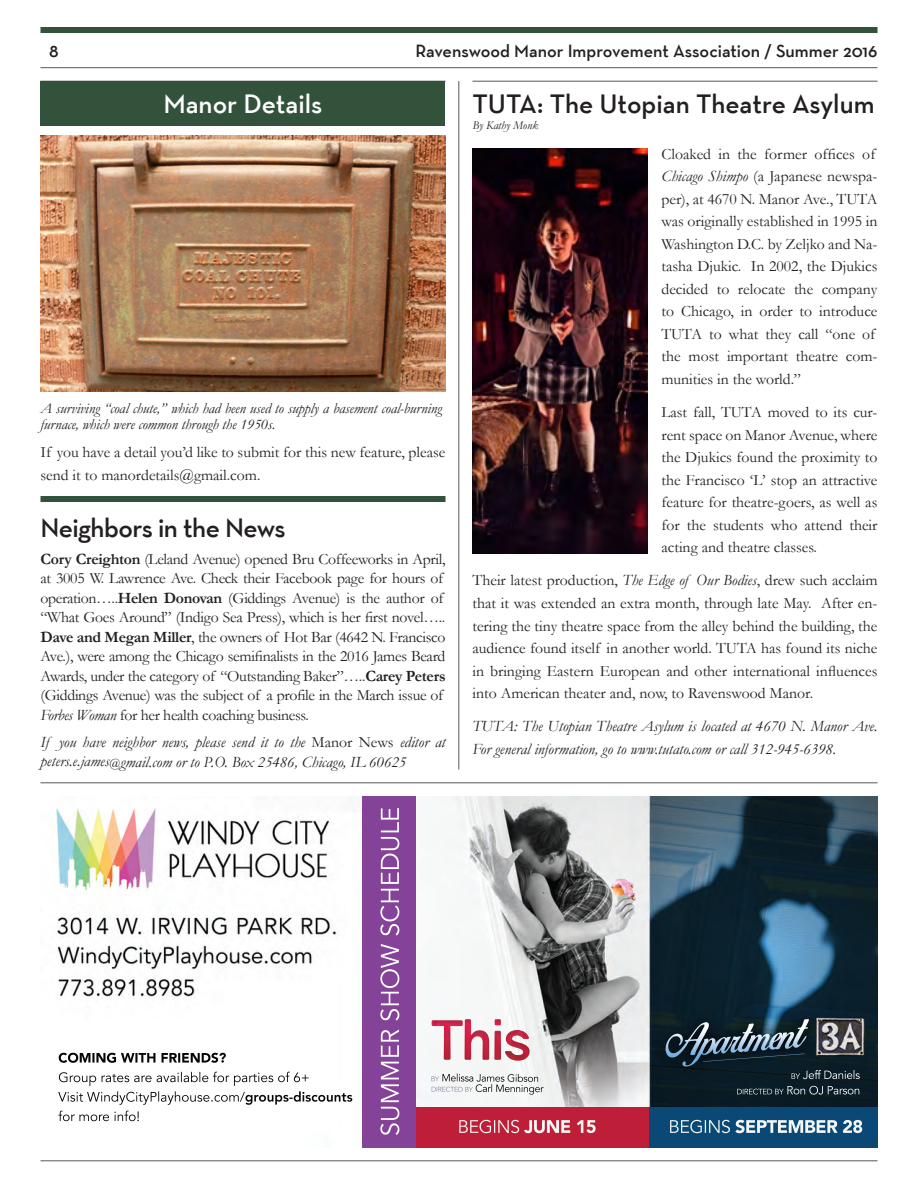
<style>
.page{position:relative;width:918px;height:1188px;background:#fff}
.page>*{position:absolute;margin:0;border:0;box-sizing:border-box;transform-origin:0 0}
.t1{font:600 27px "Neutra Text";letter-spacing:-.01em;color:#231f20}
.t2{font:600 27px "Neutra Text";color:#fff}
.t3{font:600 18px "Neutra Text";color:#231f20}
.t4{font:15.75px/22.5px "Garamond";color:#231f20}
.t5{font:15.75px/19.5px "Garamond";letter-spacing:-.02em;color:#231f20}
.t6{font:italic 15.75px/22.5px "Garamond";color:#231f20}
.t7{font:italic 15px/16.5px "Garamond";letter-spacing:-.005em;color:#231f20}
.t8{font:italic 12px "Garamond";color:#231f20}
.s1{font-weight:700}
.s2{font-style:italic}
.s3{font-style:normal}
.s4{font-size:12px}
</style>
<div class="page">
<div style="left:40px;top:27px;width:838px;height:6px;background:#32523c"></div>
<hr style="left:40px;top:1161px;width:838px;height:1px;background:#57585a">
<hr style="left:40px;top:67px;width:838px;height:1px;background:#57585a">
<hr style="left:40px;top:783px;width:838px;height:1px;background:#57585a">
<hr style="left:472px;top:81px;width:406px;height:1px;background:#57585a">
<img style="left:40px;top:135px;width:406px;height:257px">
<div style="left:40px;top:496px;width:406px;height:6px;background:#32523c"></div>
<div style="left:40px;top:81px;width:406px;height:45px;background:#32523c"></div>
<img style="left:56px;top:797px;width:822px;height:350px">
<img style="left:703px;top:1054px;width:102px;height:8px">
<img style="left:763px;top:1019px;width:45px;height:29px">
<img style="left:416px;top:1107px;width:462px;height:40px">
<img style="left:363px;top:797px;width:53px;height:350px">
<hr style="left:459px;top:81px;width:1px;height:689px;background:#57585a">
<img style="left:472px;top:148px;width:176px;height:406px">
<p class="t3" style="left:49px;top:39px;width:11px">8</p>
<p class="t3" style="left:415px;top:39px;width:464px">Ravenswood Manor Improvement Association / Summer 2016</p>
<p class="t2" style="left:164px;top:87px;width:161px">Manor Details</p>
<p class="t2" style="left:172px;top:88px;width:143px">About RMIA</p>
<p class="t1" style="left:472px;top:88px;width:404px">TUTA: The Utopian Theatre Asylum</p>
<p class="t8" style="left:472px;top:118px;width:68px">By Kathy Monk</p>
<p class="t7" style="left:40px;top:400px;width:403px">A surviving “coal chute,” which had been used to supply a basement coal-burning furnace, which were common through the 1950s.</p>
<p class="t4" style="left:40px;top:441px;width:407px">If you have a detail you’d like to submit for this new feature, please send it to manordetails@gmail.com.</p>
<p class="t1" style="left:40px;top:511px;width:247px">Neighbors in the News</p>
<p class="t5" style="left:40px;top:549px;width:407px"><span class="s1">Cory Creighton</span> (Leland Avenue) opened Bru Coffeeworks in April, at 3005 W. Lawrence Ave. Check their Facebook page for hours of operation…..<span class="s1">Helen Donovan</span> (Giddings Avenue) is the author of “What Goes Around” (Indigo Sea Press), which is her first novel…..<br><span class="s1">Dave and Megan Miller</span>, the owners of Hot Bar (4642 N. Francisco Ave.), were among the Chicago semifinalists in the 2016 James Beard Awards, under the category of “Outstanding Baker”…..<span class="s1">Carey Peters </span>(Giddings Avenue) was the subject of a profile in the March issue of <span class="s2">Forbes Woman</span> for her health coaching business.</p>
<p class="t6" style="left:41px;top:732px;width:407px;line-height:19.5px">If you have neighbor news, please send it to the <span class="s3">Manor News</span> editor at peters.e.james<span class="s4">@</span>gmail.com or to P.O. Box 25486, Chicago, IL 60625</p>
<p class="t4" style="left:661px;top:142px;width:218px">Cloaked in the former offices of<br><span class="s2">Chicago Shimpo</span> (a Japanese newspa&shy;per), at 4670 N. Manor Ave., TUTA was originally established in 1995 in<br>Washington D.C. by Zeljko and Na&shy;tasha Djukic. In 2002, the Djukics decided to relocate the company to Chicago, in order to introduce<br>TUTA to what they call “one of the most important theatre com&shy;munities in the world.”</p>
<p class="t4" style="left:661px;top:401px;width:218px;text-align:justify">Last fall, TUTA moved to its cur&shy;rent space on Manor Avenue, where the Djukics found the proximity to the Francisco ‘L’ stop an attractive feature for theatre-goers, as well as for the students who attend their acting and theatre classes.</p>
<p class="t4" style="left:472px;top:569px;width:407px;text-align:justify">Their latest production, <span class="s2">The Edge of Our Bodies</span>, drew such acclaim that it was extended an extra month, through late May. After en&shy;tering the tiny theatre space from the alley behind the building, the audience found itself in another world. TUTA has found its niche in bringing Eastern European and other international influences into American theater and, now, to Ravenswood Manor.</p>
<p class="t6" style="left:472px;top:715px;width:407px">TUTA: The Utopian Theatre Asylum is located at 4670 N. Manor Ave.<br>For general information, go to www.tutato.com or call 312-945-6398.</p>
</div>
